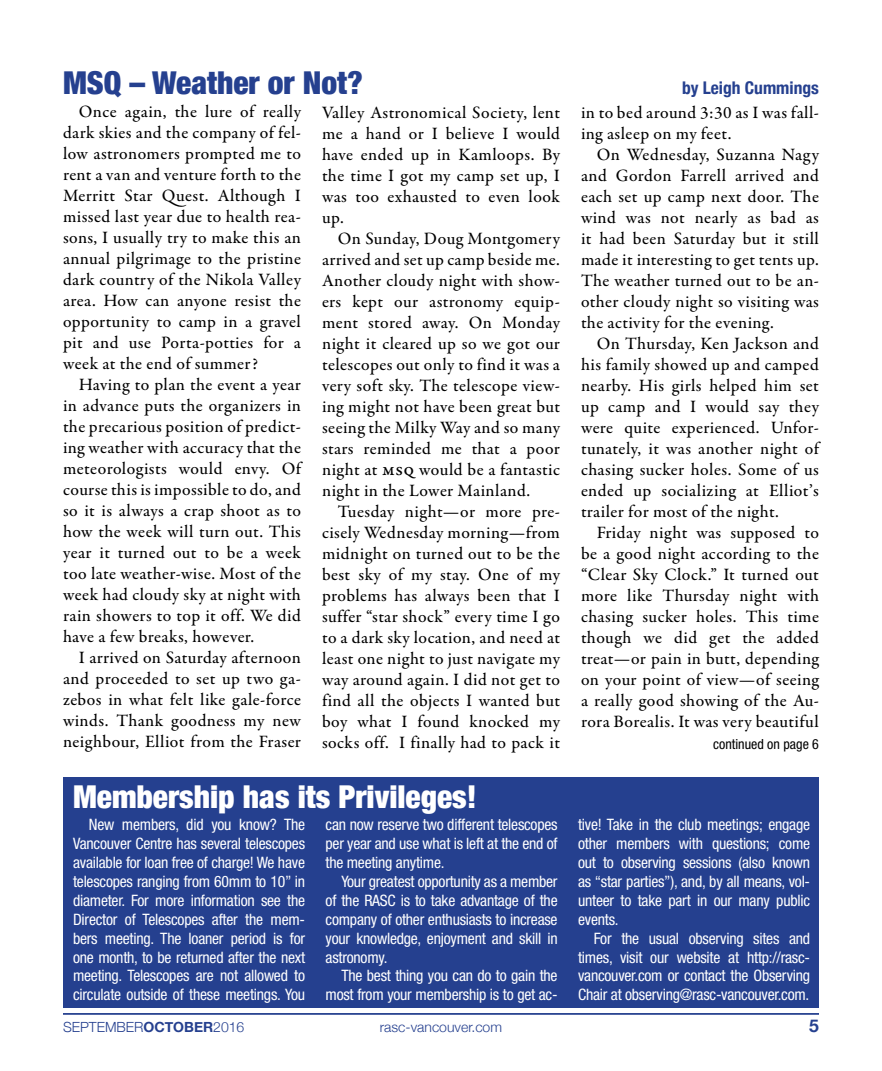
<style>
.page{position:relative;width:882px;height:1071px;background:#fff}
.page>*{position:absolute;margin:0;border:0;box-sizing:border-box;transform-origin:0 0}
.t1{font:900 condensed 31.5px "Helvetica Neue";color:#fff}
.t2{font:900 condensed 31.5px "Helvetica Neue";color:#25408f}
.t3{font:500 17.5px/21px "Garamond Premr Pro";letter-spacing:.025em;color:#000;text-align:justify}
.t4{font:700 condensed 17.5px "Helvetica Neue";color:#25408f}
.t5{font:700 17.5px "Helvetica Neue";color:#25408f}
.t6{font:condensed 15.75px/18.9px "Helvetica Neue LT Std";letter-spacing:-.015em;color:#fff;text-align:justify}
.t7{font:300 14px "Helvetica Neue";color:#25408f}
.t8{font:condensed 14px "Helvetica Neue LT Std";color:#000}
.s1{font-family:"Garamond Premr Pro Med Capt";font-weight:400}
.s2{font-weight:700}
</style>
<div class="page">
<hr style="left:63px;top:1013px;width:756px;height:2px;background:#25408f">
<div style="left:63px;top:777px;width:756px;height:231px;background:#25408f"></div>
<h1 class="t2" style="left:63px;top:56px;width:301px">MSQ – Weather or Not?</h1>
<p class="t4" style="left:682px;top:73px;width:138px">by Leigh Cummings</p>
<p class="t3" style="left:63px;top:102px;width:240px;text-indent:16px">Once again, the lure of really dark skies and the company of fel&shy;low astronomers prompted me to rent a van and venture forth to the Merritt Star Quest. Although I missed last year due to health rea&shy;sons, I usually try to make this an annual pilgrimage to the pristine dark country of the Nikola Valley area. How can anyone resist the opportunity to camp in a gravel pit and use Porta-potties for a week at the end of summer?</p>
<p class="t3" style="left:63px;top:375px;width:240px;text-indent:16px">Having to plan the event a year in advance puts the organizers in the precarious position of predict&shy;ing weather with accuracy that the meteorologists would envy. Of course this is impossible to do, and so it is always a crap shoot as to how the week will turn out. This year it turned out to be a week too late weather-wise. Most of the week had cloudy sky at night with rain showers to top it off. We did have a few breaks, however.</p>
<p class="t3" style="left:63px;top:648px;width:240px;text-indent:16px">I arrived on Saturday afternoon and proceeded to set up two ga&shy;zebos in what felt like gale-force winds. Thank goodness my new neighbour, Elliot from the Fraser</p>
<p class="t3" style="left:322px;top:102px;width:240px">Valley Astronomical Society, lent me a hand or I believe I would have ended up in Kamloops. By the time I got my camp set up, I was too exhausted to even look up.</p>
<p class="t3" style="left:322px;top:228px;width:240px;text-indent:16px">On Sunday, Doug Montgomery arrived and set up camp beside me.<br>Another cloudy night with show&shy;ers kept our astronomy equip&shy;ment stored away. On Monday night it cleared up so we got our telescopes out only to find it was a very soft sky. The telescope view&shy;ing might not have been great but seeing the Milky Way and so many stars reminded me that a poor night at <span class="s1">msq</span> would be a fantastic night in the Lower Mainland.</p>
<p class="t3" style="left:322px;top:501px;width:240px;text-indent:16px">Tuesday night—or more pre&shy;cisely Wednesday morning—from midnight on turned out to be the best sky of my stay. One of my problems has always been that I suffer “star shock” every time I go to a dark sky location, and need at least one night to just navigate my way around again. I did not get to find all the objects I wanted but boy what I found knocked my socks off. I finally had to pack it</p>
<p class="t3" style="left:581px;top:102px;width:239px">in to bed around 3:30 as I was fall&shy;ing asleep on my feet.</p>
<p class="t3" style="left:581px;top:144px;width:240px;text-indent:16px">On Wednesday, Suzanna Nagy and Gordon Farrell arrived and each set up camp next door. The wind was not nearly as bad as it had been Saturday but it still made it interesting to get tents up.<br>The weather turned out to be an&shy;other cloudy night so visiting was the activity for the evening.</p>
<p class="t3" style="left:581px;top:333px;width:240px;text-indent:16px">On Thursday, Ken Jackson and his family showed up and camped nearby. His girls helped him set up camp and I would say they were quite experienced. Unfor&shy;tunately, it was another night of chasing sucker holes. Some of us ended up socializing at Elliot’s trailer for most of the night.</p>
<p class="t3" style="left:581px;top:522px;width:240px;text-indent:16px">Friday night was supposed to be a good night according to the “Clear Sky Clock.” It turned out more like Thursday night with chasing sucker holes. This time though we did get the added treat—or pain in butt, depending on your point of view—of seeing a really good showing of the Au&shy;rora Borealis. It was very beautiful</p>
<p class="t8" style="left:713px;top:736px;width:107px">continued on page 6</p>
<h1 class="t1" style="left:73px;top:770px;width:405px">Membership has its Privileges!</h1>
<p class="t6" style="left:73px;top:815px;width:234px;text-indent:16px">New members, did you know? The Vancouver Centre has several telescopes available for loan free of charge! We have telescopes ranging from 60mm to 10” in diameter. For more information see the Director of Telescopes after the mem&shy;bers meeting. The loaner period is for one month, to be returned after the next meeting. Telescopes are not allowed to circulate outside of these meetings. You</p>
<p class="t6" style="left:326px;top:815px;width:234px">can now reserve two different telescopes per year and use what is left at the end of the meeting anytime.</p>
<p class="t6" style="left:326px;top:872px;width:234px;text-indent:16px">Your greatest opportunity as a member of the RASC is to take advantage of the company of other enthusiasts to increase your knowledge, enjoyment and skill in astronomy.</p>
<p class="t6" style="left:326px;top:966px;width:234px;text-align:right">The best thing you can do to gain the most from your membership is to get ac-</p>
<p class="t6" style="left:578px;top:815px;width:234px">tive! Take in the club meetings; engage other members with questions; come out to observing sessions (also known as “star parties”), and, by all means, vol&shy;unteer to take part in our many public events.</p>
<p class="t6" style="left:578px;top:929px;width:234px;text-indent:16px">For the usual observing sites and times, visit our website at http://rasc&shy;vancouver.com or contact the Observing Chair at observing@rasc-vancouver.com.</p>
<p class="t7" style="left:63px;top:1016px;width:183px">SEPTEMBER<span class="s2">OCTOBER</span>2016</p>
<p class="t7" style="left:380px;top:1016px;width:124px">rasc-vancouver.com</p>
<p class="t5" style="left:809px;top:1012px;width:11px">5</p>
</div>
